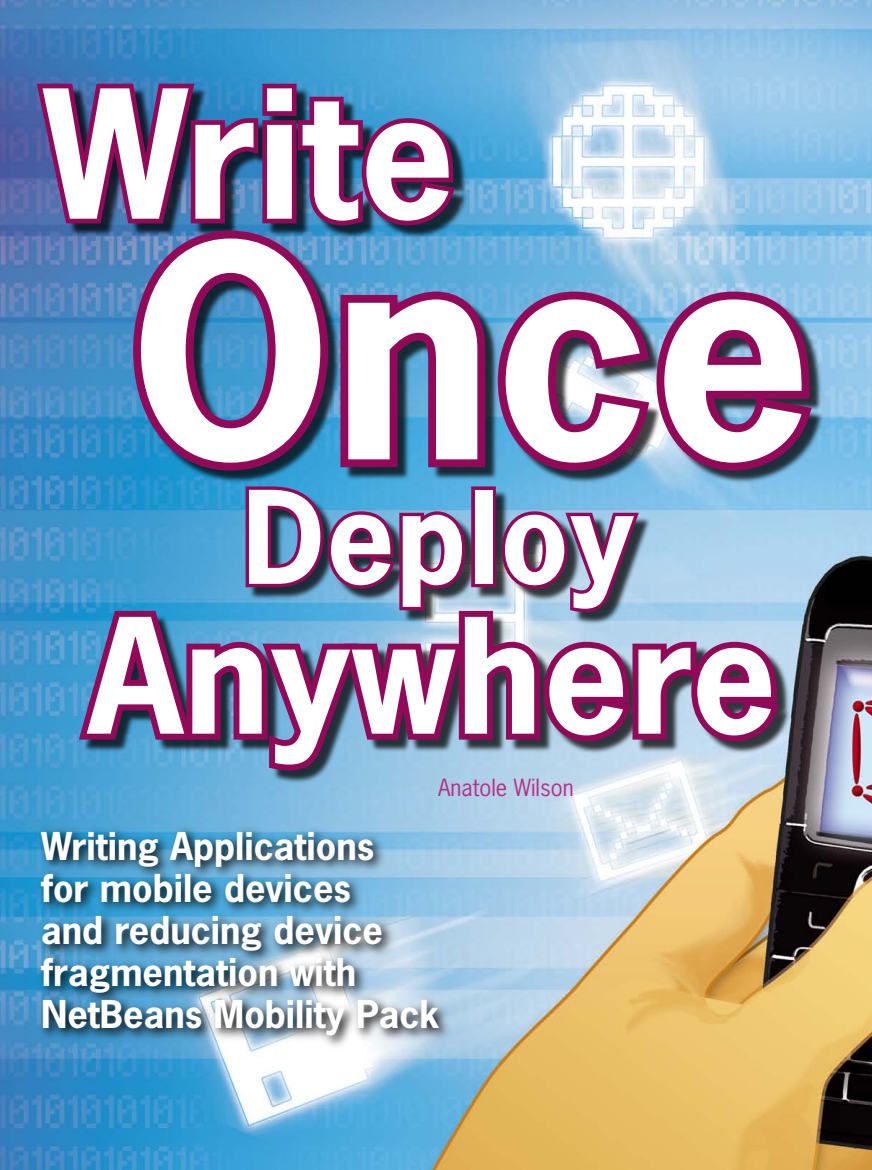
<style>
.page{position:relative;width:872px;height:1170px;background:#fff}
.page>*{position:absolute;margin:0;border:0;box-sizing:border-box;transform-origin:0 0}
.t1{font:700 279.3px "News Gothic";color:#fff}
.t2{font:700 167.4px "News Gothic";letter-spacing:.01em;color:#fff}
.t3{font:700 150px "News Gothic";letter-spacing:.01em;color:#fff}
.t4{font:700 120.75px "News Gothic";letter-spacing:.01em;color:#fff}
.t5{font:700 36px/42px "News Gothic";color:#fff}
.t6{font:22.35px "News Gothic";color:#ba2c86}
</style>
<div class="page">
<img style="left:0;top:0;width:872px;height:1169px">
<div style="left:41px;top:87px;width:427px;height:153px;background:#000;opacity:.75"></div>
<svg style="left:31px;top:77px;width:429px;height:153px"></svg>
<img style="left:35px;top:824px;width:418px;height:226px">
<div style="left:136px;top:234px;width:688px;height:250px;background:#000;opacity:.75"></div>
<svg style="left:125px;top:223px;width:211px;height:61px"></svg>
<div style="left:83px;top:614px;width:708px;height:170px;background:#000;opacity:.75"></div>
<img style="left:71px;top:284px;width:750px;height:492px">
<h2 class="t2" style="left:44px;top:44px;width:413px">Write</h2>
<h1 class="t1" style="left:130px;top:169px;width:684px">Once</h1>
<h3 class="t4" style="left:242px;top:458px;width:393px">Deploy</h3>
<h3 class="t3" style="left:88px;top:577px;width:690px">Anywhere</h3>
<p class="t6" style="left:438px;top:773px;width:137px">Anatole Wilson</p>
<p class="t5" style="left:41px;top:824px;width:400px">Writing Applications<br>for mobile devices<br>and reducing device fragmentation with<br>NetBeans Mobility Pack</p>
</div>
